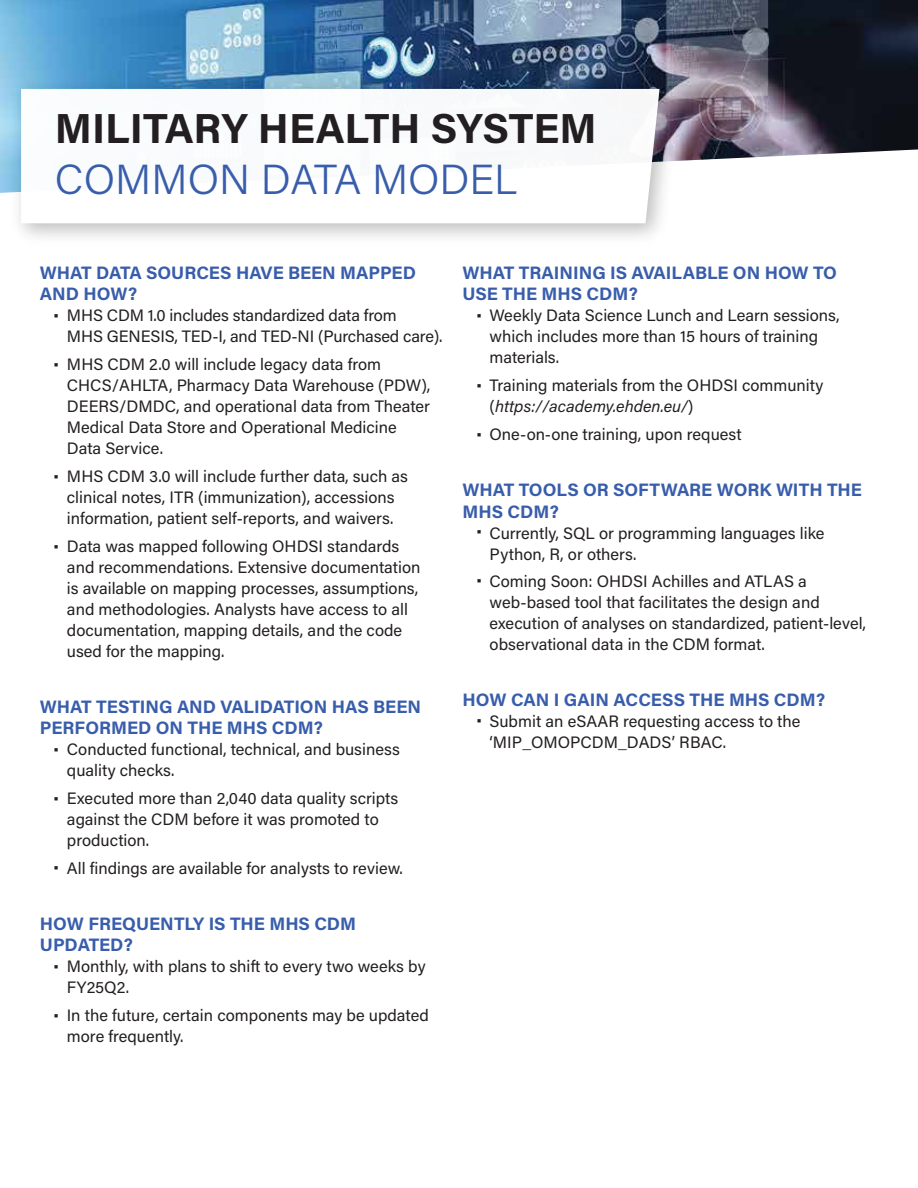
<style>
.page{position:relative;width:918px;height:1188px;background:#fff}
.page>*{position:absolute;margin:0;border:0;box-sizing:border-box;transform-origin:0 0}
.t1{font:700 42px "Acumin Pro";color:#231f20}
.t2{font:300 42px "Acumin Pro";color:#385dab}
.t3{font:700 18px/21.6px "Acumin Pro";color:#385dab}
.t4{font:16.5px/21px "Acumin Pro";color:#231f20}
.s1{font-style:italic}
</style>
<div class="page">
<img style="left:0;top:0;width:918px;height:193px">
<img style="left:4px;top:72px;width:684px;height:165px">
<svg style="left:21px;top:89px;width:639px;height:134px"></svg>
<p class="t1" style="left:55px;top:99px;width:543px">MILITARY HEALTH SYSTEM</p>
<p class="t2" style="left:55px;top:150px;width:464px">COMMON DATA MODEL</p>
<p class="t3" style="left:40px;top:261px;width:378px">WHAT DATA SOURCES HAVE BEEN MAPPED<br>AND HOW?</p>
<p class="t4" style="left:67px;top:304px;width:377px">MHS CDM 1.0 includes standardized data from<br>MHS GENESIS, TED-I, and TED-NI (Purchased care).</p>
<p class="t4" style="left:67px;top:353px;width:365px">MHS CDM 2.0 will include legacy data from CHCS/AHLTA, Pharmacy Data Warehouse (PDW), DEERS/DMDC, and operational data from Theater Medical Data Store and Operational Medicine Data Service.</p>
<p class="t4" style="left:67px;top:465px;width:343px">MHS CDM 3.0 will include further data, such as clinical notes, ITR (immunization), accessions information, patient self-reports, and waivers.</p>
<p class="t4" style="left:67px;top:535px;width:355px">Data was mapped following OHDSI standards and recommendations. Extensive documentation is available on mapping processes, assumptions, and methodologies. Analysts have access to all documentation, mapping details, and the code used for the mapping.</p>
<p class="t4" style="left:53px;top:303px;width:8px">•</p>
<p class="t4" style="left:53px;top:352px;width:8px">•</p>
<p class="t4" style="left:53px;top:464px;width:8px">•</p>
<p class="t4" style="left:53px;top:534px;width:8px">•</p>
<p class="t3" style="left:40px;top:695px;width:383px">WHAT TESTING AND VALIDATION HAS BEEN<br>PERFORMED ON THE MHS CDM?</p>
<p class="t4" style="left:67px;top:738px;width:334px">Conducted functional, technical, and business quality checks.</p>
<p class="t4" style="left:67px;top:787px;width:333px">Executed more than 2,040 data quality scripts against the CDM before it was promoted to production.</p>
<p class="t4" style="left:67px;top:857px;width:337px">All findings are available for analysts to review.</p>
<p class="t4" style="left:53px;top:737px;width:8px">•</p>
<p class="t4" style="left:53px;top:786px;width:8px">•</p>
<p class="t4" style="left:53px;top:856px;width:8px">•</p>
<p class="t3" style="left:40px;top:912px;width:318px">HOW FREQUENTLY IS THE MHS CDM<br>UPDATED?</p>
<p class="t4" style="left:67px;top:956px;width:360px">Monthly, with plans to shift to every two weeks by<br>FY25Q2.</p>
<p class="t4" style="left:67px;top:1004px;width:363px">In the future, certain components may be updated more frequently.</p>
<p class="t4" style="left:53px;top:955px;width:8px">•</p>
<p class="t4" style="left:53px;top:1003px;width:8px">•</p>
<p class="t3" style="left:463px;top:261px;width:376px">WHAT TRAINING IS AVAILABLE ON HOW TO<br>USE THE MHS CDM?</p>
<p class="t4" style="left:490px;top:304px;width:351px;text-indent:-14px">• Weekly Data Science Lunch and Learn sessions, which includes more than 15 hours of training materials.</p>
<p class="t4" style="left:490px;top:374px;width:335px;text-indent:-14px">• Training materials from the OHDSI community (<span class="s1">https://academy.ehden.eu/</span>)</p>
<p class="t4" style="left:476px;top:423px;width:267px">• One-on-one training, upon request</p>
<p class="t3" style="left:463px;top:478px;width:401px">WHAT TOOLS OR SOFTWARE WORK WITH THE<br>MHS CDM?</p>
<p class="t4" style="left:490px;top:522px;width:336px">Currently, SQL or programming languages like<br>Python, R, or others.</p>
<p class="t4" style="left:490px;top:570px;width:378px">Coming Soon: OHDSI Achilles and ATLAS a web-based tool that facilitates the design and execution of analyses on standardized, patient-level, observational data in the CDM format.</p>
<p class="t4" style="left:476px;top:520px;width:8px">•</p>
<p class="t4" style="left:476px;top:568px;width:8px">•</p>
<p class="t3" style="left:463px;top:688px;width:364px">HOW CAN I GAIN ACCESS THE MHS CDM?</p>
<p class="t4" style="left:490px;top:710px;width:312px">Submit an eSAAR requesting access to the ‘MIP_OMOPCDM_DADS’ RBAC.</p>
<p class="t4" style="left:476px;top:709px;width:8px">•</p>
</div>
